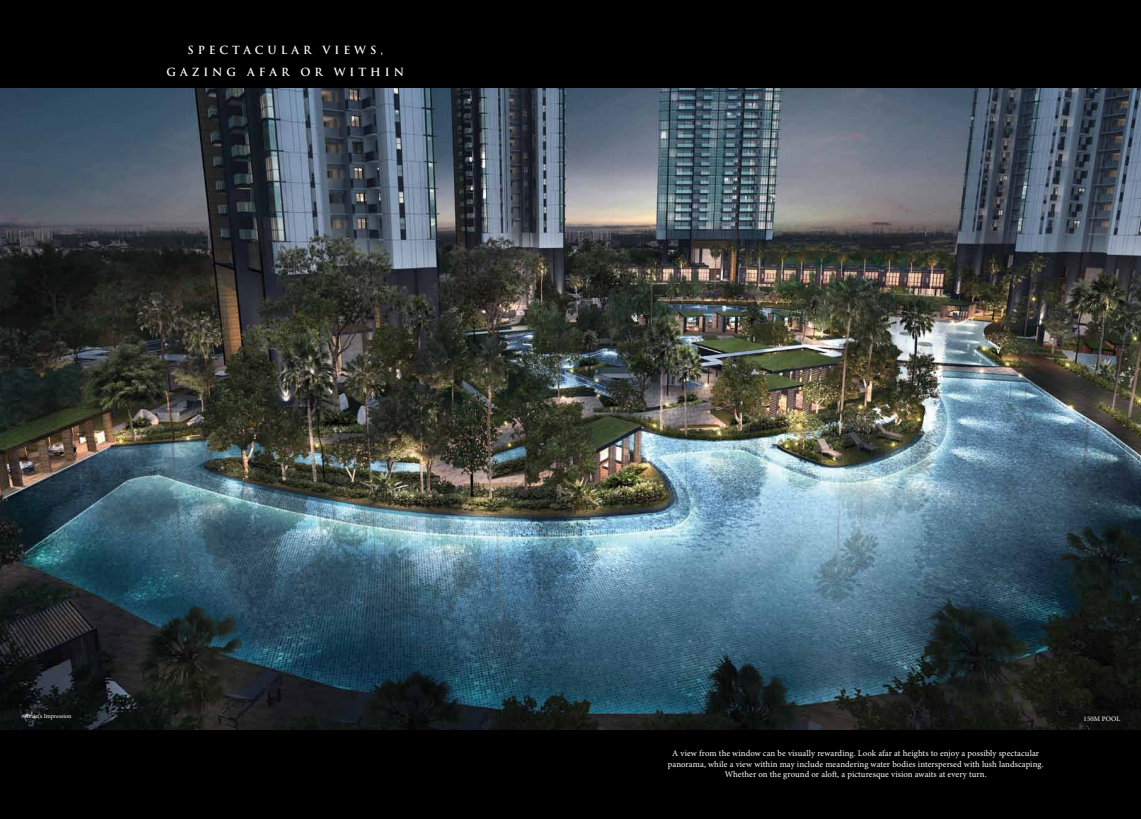
<style>
.page{position:relative;width:1141px;height:819px;background:#000}
.page>*{position:absolute;margin:0;border:0;box-sizing:border-box;transform-origin:0 0}
.t1{font:700 10.94px/21.9px "Trajan Pro";letter-spacing:.36em;color:#fff;text-align:center}
.t2{font:8.75px/10.5px "Minion Pro";letter-spacing:.01em;color:#fff;text-align:center}
.t3{font:7px "Minion Pro";letter-spacing:.01em;color:#fff}
.t4{font:6.12px "Minion Pro";letter-spacing:.005em;color:#fff}
</style>
<div class="page">
<img style="left:0;top:88px;width:1141px;height:641px">
<p class="t1" style="left:166px;top:39px;width:239px">SPECTACULAR VIEWS,<br>GAZING AFAR OR WITHIN</p>
<p class="t4" style="left:25px;top:712px;width:48px">Artist’s Impression</p>
<p class="t2" style="left:668px;top:748px;width:377px">A view from the window can be visually rewarding. Look afar at heights to enjoy a possibly spectacular panorama, while a view within may include meandering water bodies interspersed with lush landscaping.<br>Whether on the ground or aloft, a picturesque vision awaits at every turn.</p>
<p class="t3" style="left:1084px;top:714px;width:38px">150M POOL</p>
</div>
